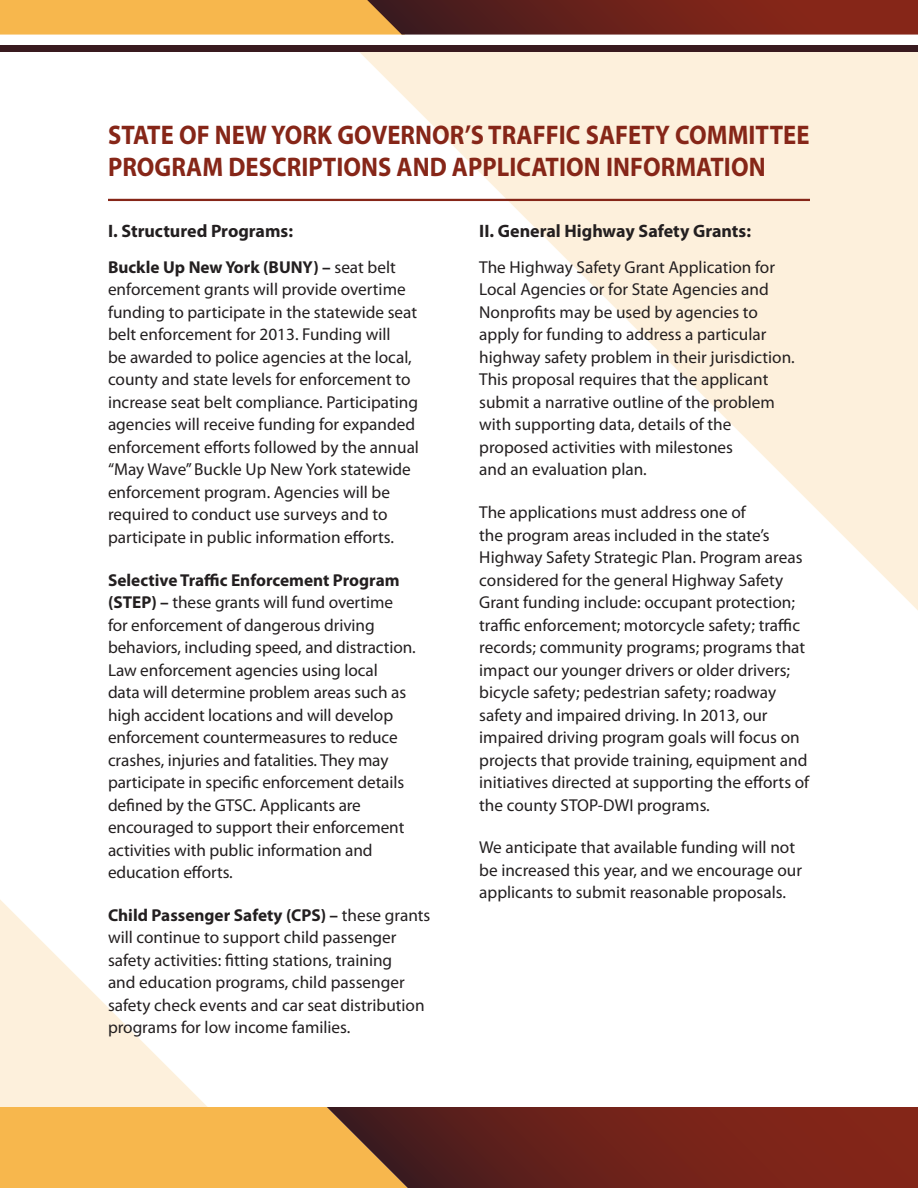
<style>
.page{position:relative;width:918px;height:1188px;background:#fff}
.page>*{position:absolute;margin:0;border:0;box-sizing:border-box;transform-origin:0 0}
.t1{font:700 27px/32.4px "Myriad Pro";letter-spacing:.005em;color:#862618;scale:.91 1}
.subhead1{font:700 18px "Myriad Pro";color:#231f20}
.body{font:17.25px/22.5px "Myriad Pro";color:#231f20}
.s1{font-weight:700}
</style>
<div class="page">
<svg style="left:358px;top:52px;width:560px;height:558px"></svg>
<svg style="left:0;top:900px;width:207px;height:207px;fill:#fdf1dd"></svg>
<svg style="left:0;top:0;width:918px;height:35px"></svg>
<div style="left:0;top:1107px;width:327px;height:81px;background:#f7b74d"></div>
<svg style="left:327px;top:1107px;width:591px;height:81px"></svg>
<div style="left:0;top:45px;width:918px;height:7px;background:#391a1f"></div>
<hr style="left:108px;top:199px;width:702px;height:2px;background:#862618">
<p class="t1" style="left:108px;top:118px;width:772px">STATE OF NEW YORK GOVERNOR’S TRAFFIC SAFETY COMMITTEE<br>PROGRAM DESCRIPTIONS AND APPLICATION INFORMATION</p>
<p class="subhead1" style="left:108px;top:219px;width:187px">I. Structured Programs:</p>
<p class="body" style="left:108px;top:256px;width:313px"><span class="s1">Buckle Up New York (BUNY) –</span> seat belt enforcement grants will provide overtime funding to participate in the statewide seat belt enforcement for 2013. Funding will<br>be awarded to police agencies at the local, county and state levels for enforcement to increase seat belt compliance. Participating agencies will receive funding for expanded enforcement efforts followed by the annual “May Wave” Buckle Up New York statewide enforcement program. Agencies will be required to conduct use surveys and to participate in public information efforts.</p>
<p class="body" style="left:108px;top:568px;width:309px"><span class="s1">Selective Traffic Enforcement Program (STEP) –</span> these grants will fund overtime for enforcement of dangerous driving behaviors, including speed, and distraction.<br>Law enforcement agencies using local<br>data will determine problem areas such as high accident locations and will develop enforcement countermeasures to reduce crashes, injuries and fatalities. They may participate in specific enforcement details defined by the GTSC. Applicants are encouraged to support their enforcement activities with public information and education efforts.</p>
<p class="body" style="left:108px;top:904px;width:324px"><span class="s1">Child Passenger Safety (CPS) –</span> these grants will continue to support child passenger safety activities: fitting stations, training<br>and education programs, child passenger safety check events and car seat distribution programs for low income families.</p>
<p class="subhead1" style="left:479px;top:219px;width:273px">II. General Highway Safety Grants:</p>
<p class="body" style="left:479px;top:256px;width:317px">The Highway Safety Grant Application for Local Agencies or for State Agencies and Nonprofits may be used by agencies to apply for funding to address a particular highway safety problem in their jurisdiction.<br>This proposal requires that the applicant submit a narrative outline of the problem with supporting data, details of the proposed activities with milestones<br>and an evaluation plan.</p>
<p class="body" style="left:479px;top:501px;width:332px">The applications must address one of<br>the program areas included in the state’s Highway Safety Strategic Plan. Program areas considered for the general Highway Safety Grant funding include: occupant protection; traffic enforcement; motorcycle safety; traffic records; community programs; programs that impact our younger drivers or older drivers; bicycle safety; pedestrian safety; roadway safety and impaired driving. In 2013, our impaired driving program goals will focus on projects that provide training, equipment and initiatives directed at supporting the efforts of the county STOP-DWI programs.</p>
<p class="body" style="left:479px;top:836px;width:324px">We anticipate that available funding will not be increased this year, and we encourage our applicants to submit reasonable proposals.</p>
</div>
